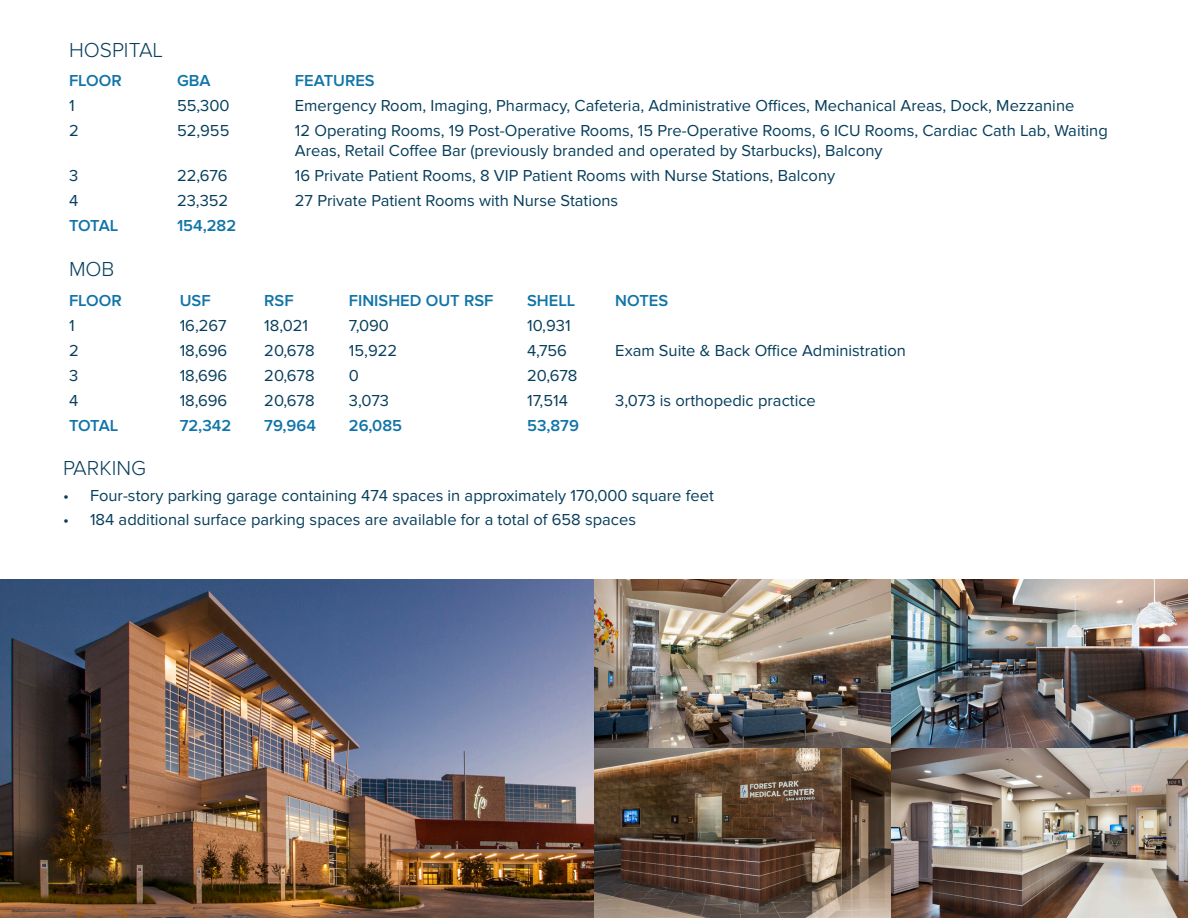
<style>
.page{position:relative;width:1188px;height:918px;background:#fff}
.page>*{position:absolute;margin:0;border:0;box-sizing:border-box;transform-origin:0 0}
.t1{font:300 21px "Proxima Nova";color:#063e5b}
.t2{font:16.5px/19.8px "Proxima Nova";color:#063e5b}
.t3{font:600 16.5px "Proxima Nova";color:#1074a8}
</style>
<div class="page">
<img style="left:0;top:580px;width:1188px;height:338px">
<p class="t1" style="left:69px;top:38px;width:96px">HOSPITAL</p>
<p class="t3" style="left:69px;top:71px;width:54px">FLOOR</p>
<p class="t3" style="left:177px;top:71px;width:35px">GBA</p>
<p class="t3" style="left:295px;top:71px;width:81px">FEATURES</p>
<p class="t2" style="left:69px;top:96px;width:7px">1</p>
<p class="t2" style="left:177px;top:96px;width:54px">55,300</p>
<p class="t2" style="left:295px;top:96px;width:781px">Emergency Room, Imaging, Pharmacy, Cafeteria, Administrative Offices, Mechanical Areas, Dock, Mezzanine</p>
<p class="t2" style="left:69px;top:121px;width:11px">2</p>
<p class="t2" style="left:177px;top:121px;width:54px">52,955</p>
<p class="t2" style="left:295px;top:121px;width:814px">12 Operating Rooms, 19 Post-Operative Rooms, 15 Pre-Operative Rooms, 6 ICU Rooms, Cardiac Cath Lab, Waiting<br>Areas, Retail Coffee Bar (previously branded and operated by Starbucks), Balcony</p>
<p class="t2" style="left:69px;top:166px;width:11px">3</p>
<p class="t2" style="left:177px;top:166px;width:52px">22,676</p>
<p class="t2" style="left:295px;top:166px;width:542px">16 Private Patient Rooms, 8 VIP Patient Rooms with Nurse Stations, Balcony</p>
<p class="t2" style="left:69px;top:191px;width:11px">4</p>
<p class="t2" style="left:177px;top:191px;width:53px">23,352</p>
<p class="t2" style="left:295px;top:191px;width:325px">27 Private Patient Rooms with Nurse Stations</p>
<p class="t3" style="left:69px;top:216px;width:51px">TOTAL</p>
<p class="t3" style="left:177px;top:216px;width:61px">154,282</p>
<p class="t1" style="left:69px;top:257px;width:47px">MOB</p>
<p class="t3" style="left:69px;top:291px;width:54px">FLOOR</p>
<p class="t3" style="left:180px;top:291px;width:32px">USF</p>
<p class="t3" style="left:264px;top:291px;width:31px">RSF</p>
<p class="t3" style="left:349px;top:291px;width:146px">FINISHED OUT RSF</p>
<p class="t3" style="left:527px;top:291px;width:50px">SHELL</p>
<p class="t3" style="left:615px;top:291px;width:54px">NOTES</p>
<p class="t2" style="left:69px;top:316px;width:7px">1</p>
<p class="t2" style="left:180px;top:316px;width:49px">16,267</p>
<p class="t2" style="left:264px;top:316px;width:45px">18,021</p>
<p class="t2" style="left:349px;top:316px;width:42px">7,090</p>
<p class="t2" style="left:527px;top:316px;width:45px">10,931</p>
<p class="t2" style="left:69px;top:341px;width:11px">2</p>
<p class="t2" style="left:180px;top:341px;width:49px">18,696</p>
<p class="t2" style="left:264px;top:341px;width:52px">20,678</p>
<p class="t2" style="left:349px;top:341px;width:50px">15,922</p>
<p class="t2" style="left:527px;top:341px;width:41px">4,756</p>
<p class="t2" style="left:615px;top:341px;width:292px">Exam Suite &amp; Back Office Administration</p>
<p class="t2" style="left:69px;top:366px;width:11px">3</p>
<p class="t2" style="left:180px;top:366px;width:49px">18,696</p>
<p class="t2" style="left:264px;top:366px;width:52px">20,678</p>
<p class="t2" style="left:349px;top:366px;width:12px">0</p>
<p class="t2" style="left:527px;top:366px;width:52px">20,678</p>
<p class="t2" style="left:69px;top:391px;width:11px">4</p>
<p class="t2" style="left:180px;top:391px;width:49px">18,696</p>
<p class="t2" style="left:264px;top:391px;width:52px">20,678</p>
<p class="t2" style="left:349px;top:391px;width:42px">3,073</p>
<p class="t2" style="left:527px;top:391px;width:42px">17,514</p>
<p class="t2" style="left:615px;top:391px;width:202px">3,073 is orthopedic practice</p>
<p class="t3" style="left:69px;top:416px;width:51px">TOTAL</p>
<p class="t3" style="left:180px;top:416px;width:53px">72,342</p>
<p class="t3" style="left:264px;top:416px;width:53px">79,964</p>
<p class="t3" style="left:349px;top:416px;width:55px">26,085</p>
<p class="t3" style="left:527px;top:416px;width:53px">53,879</p>
<p class="t1" style="left:63px;top:456px;width:84px">PARKING</p>
<p class="t2" style="left:63px;top:486px;width:652px">• Four-story parking garage containing 474 spaces in approximately 170,000 square feet</p>
<p class="t2" style="left:63px;top:510px;width:575px">• 184 additional surface parking spaces are available for a total of 658 spaces</p>
</div>
